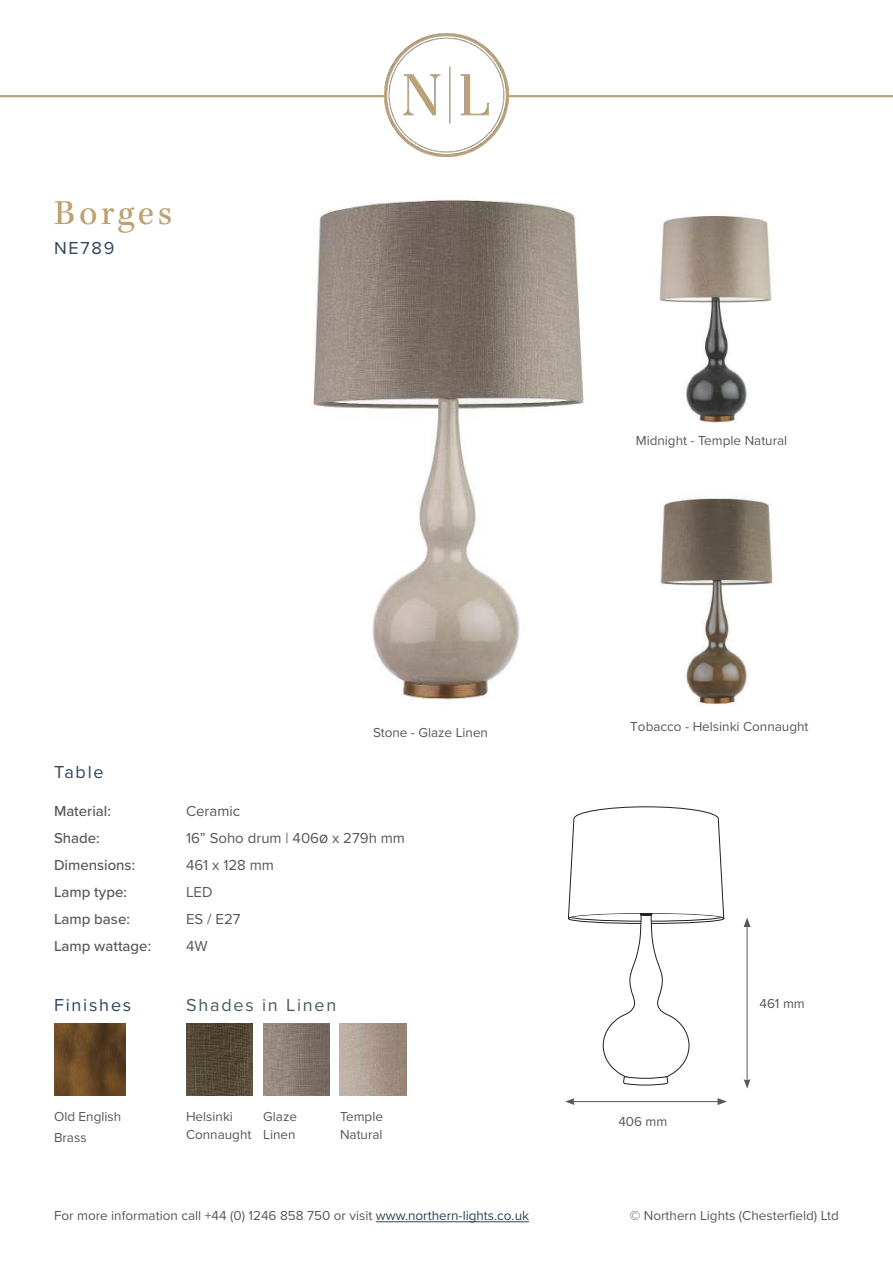
<style>
.page{position:relative;width:893px;height:1263px;background:#fff}
.page>*{position:absolute;margin:0;border:0;box-sizing:border-box;transform-origin:0 0}
.t1{font:36px "Kepler Std";letter-spacing:.1em;color:#bda170}
.t2{font:18px "Proxima Nova";letter-spacing:.1em;color:#2e465b}
.t3{font:18px "Proxima Nova";letter-spacing:.1em;color:#475c5d}
.t4{font:500 15px/27px "Proxima Nova";color:#57585a}
.t5{font:15px/27px "Proxima Nova";color:#57585a}
.t6{font:13.5px/18px "Proxima Nova";color:#57585a}
.s1{color:#2e465b}
</style>
<div class="page">
<hr style="left:376px;top:1221px;width:153px;height:1px;background:#2e465b">
<hr style="left:508px;top:95px;width:385px;height:2px;background:#bda170">
<hr style="left:0;top:95px;width:385px;height:2px;background:#bda170">
<img style="left:385px;top:33px;width:123px;height:124px">
<hr style="left:747px;top:924px;width:1px;height:157px;background:#57585a">
<svg style="left:744px;top:917px;width:6px;height:10px"></svg>
<svg style="left:744px;top:1079px;width:6px;height:9px"></svg>
<hr style="left:572px;top:1101px;width:148px;height:1px;background:#57585a">
<svg style="left:717px;top:1098px;width:10px;height:7px"></svg>
<svg style="left:565px;top:1098px;width:10px;height:7px"></svg>
<img style="left:54px;top:1024px;width:71px;height:71px">
<img style="left:312px;top:200px;width:272px;height:500px">
<svg style="left:568px;top:806px;width:156px;height:280px"></svg>
<img style="left:659px;top:215px;width:113px;height:209px">
<img style="left:659px;top:498px;width:114px;height:207px">
<img style="left:340px;top:1024px;width:66px;height:71px">
<img style="left:263px;top:1024px;width:66px;height:71px">
<img style="left:186px;top:1024px;width:66px;height:71px">
<h1 class="t1" style="left:54px;top:192px;width:120px">Borges</h1>
<h2 class="t2" style="left:54px;top:235px;width:62px">NE789</h2>
<p class="t6" style="left:373px;top:723px;width:117px">Stone - Glaze Linen</p>
<h2 class="t2" style="left:54px;top:758px;width:51px">Table</h2>
<p class="t4" style="left:54px;top:797px;width:99px">Material:<br>Shade:<br>Dimensions:<br>Lamp type:<br>Lamp base:<br>Lamp wattage:</p>
<p class="t5" style="left:186px;top:796px;width:221px">Ceramic<br>16” Soho drum | 4060 x 279h mm<br>461 x 128 mm<br>LED<br>ES / E27<br>4W</p>
<h2 class="t2" style="left:54px;top:991px;width:79px">Finishes</h2>
<p class="t6" style="left:54px;top:1105px;width:69px;line-height:21px">Old English<br>Brass</p>
<h2 class="t3" style="left:186px;top:991px;width:152px">Shades in Linen</h2>
<p class="t6" style="left:186px;top:1106px;width:67px">Helsinki<br>Connaught</p>
<p class="t6" style="left:263px;top:1106px;width:35px">Glaze<br>Linen</p>
<p class="t6" style="left:340px;top:1106px;width:45px">Temple<br>Natural</p>
<p class="t6" style="left:636px;top:430px;width:153px">Midnight - Temple Natural</p>
<p class="t6" style="left:630px;top:716px;width:180px">Tobacco - Helsinki Connaught</p>
<p class="t6" style="left:618px;top:1112px;width:51px">406 mm</p>
<p class="t6" style="left:759px;top:994px;width:47px">461 mm</p>
<p class="t6" style="left:54px;top:1205px;width:476px">For more information call +44 (0) 1246 858 750 or visit <span class="s1">www.northern-lights.co.uk</span></p>
<p class="t6" style="left:630px;top:1205px;width:211px">© Northern Lights (Chesterfield) Ltd</p>
</div>
